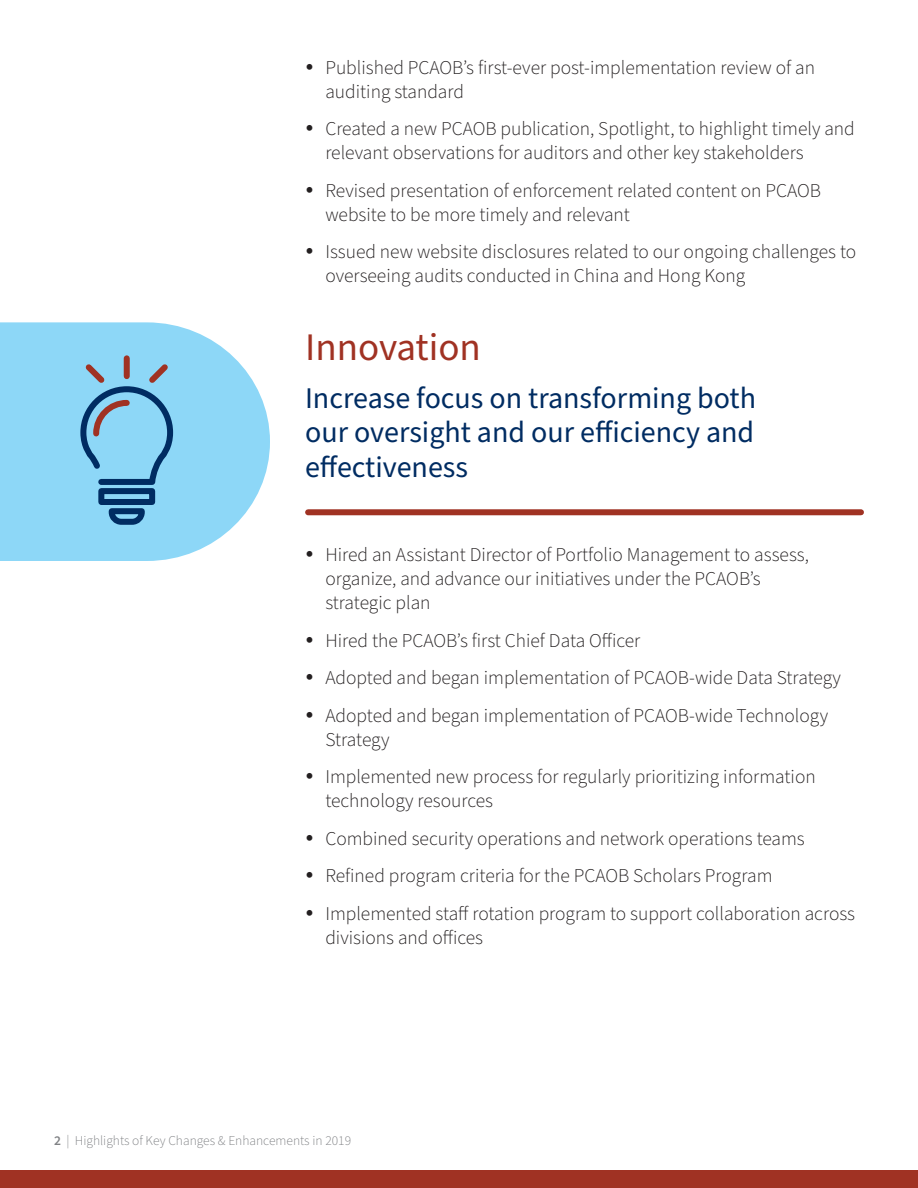
<style>
.page{position:relative;width:918px;height:1188px;background:#fff}
.page>*{position:absolute;margin:0;border:0;box-sizing:border-box;transform-origin:0 0}
.Header_1{font:39px "Source Sans Pro";color:#a03223}
.Header_2{font:30px/34.5px "Source Sans Pro";color:#002c62;text-align:justify}
.t1{font:300 19.5px/24px "Source Sans Pro";color:#231f20}
.t2{font:300 13.5px "Source Sans Pro";color:#808285}
.s1{font-weight:600}
</style>
<div class="page">
<div style="left:0;top:1170px;width:918px;height:18px;background:#a03223"></div>
<svg style="left:0;top:322px;width:270px;height:239px;background:#9cdcf8"></svg>
<svg style="left:77px;top:352px;width:99px;height:176px;background:#76b4d5"></svg>
<div style="left:308px;top:509px;width:553px;height:6px;background:#a03223"></div>
<p class="t1" style="left:325px;top:56px;width:491px">Published PCAOB’s first-ever post-implementation review of an auditing standard</p>
<p class="t1" style="left:325px;top:118px;width:531px">Created a new PCAOB publication, Spotlight, to highlight timely and relevant observations for auditors and other key stakeholders</p>
<p class="t1" style="left:325px;top:179px;width:497px">Revised presentation of enforcement related content on PCAOB website to be more timely and relevant</p>
<p class="t1" style="left:325px;top:241px;width:532px">Issued new website disclosures related to our ongoing challenges to overseeing audits conducted in China and Hong Kong</p>
<p class="Header_1" style="left:305px;top:321px;width:177px">Innovation</p>
<p class="Header_2" style="left:305px;top:381px;width:452px">Increase focus on transforming both our oversight and our efficiency and effectiveness</p>
<p class="t1" style="left:325px;top:544px;width:485px">Hired an Assistant Director of Portfolio Management to assess, organize, and advance our initiatives under the PCAOB’s strategic plan</p>
<p class="t1" style="left:325px;top:629px;width:317px">Hired the PCAOB’s first Chief Data Officer</p>
<p class="t1" style="left:325px;top:667px;width:517px">Adopted and began implementation of PCAOB-wide Data Strategy</p>
<p class="t1" style="left:325px;top:704px;width:504px">Adopted and began implementation of PCAOB-wide Technology<br>Strategy</p>
<p class="t1" style="left:325px;top:766px;width:492px">Implemented new process for regularly prioritizing information technology resources</p>
<p class="t1" style="left:325px;top:827px;width:481px">Combined security operations and network operations teams</p>
<p class="t1" style="left:325px;top:865px;width:449px">Refined program criteria for the PCAOB Scholars Program</p>
<p class="t1" style="left:325px;top:902px;width:531px">Implemented staff rotation program to support collaboration across divisions and offices</p>
<p class="t2" style="left:54px;top:1131px;width:299px"><span class="s1">2</span> | Highlights of Key Changes &amp; Enhancements in 2019</p>
</div>
